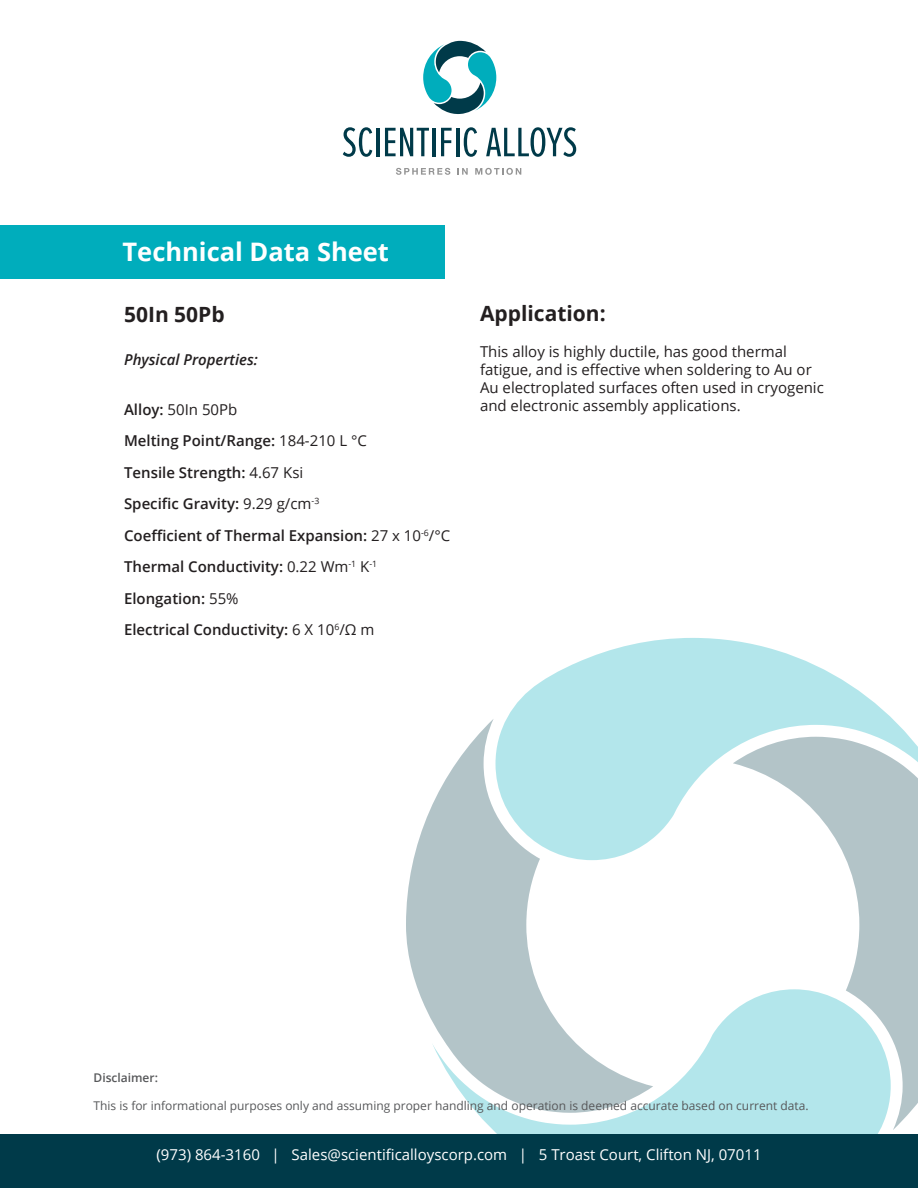
<style>
.page{position:relative;width:918px;height:1188px;background:#fff}
.page>*{position:absolute;margin:0;border:0;box-sizing:border-box;transform-origin:0 0}
.t1{font:700 25.5px "Open Sans";color:#fff}
.t2{font:700 21px "Open Sans";color:#231f20}
.t3{font:600 15px/31.5px "Open Sans";color:#231f20}
.t4{font:15px/18px "Open Sans";color:#231f20}
.t5{font:15px "Open Sans";color:#fff}
.t6{font:italic 600 15px "Open Sans";color:#231f20}
.t7{font:12px "Open Sans";color:#57585a}
.t8{font:600 12px "Open Sans";color:#57585a}
.s1{font-weight:400}
</style>
<div class="page">
<svg style="left:343px;top:127px;width:29px;height:30px"></svg>
<hr style="left:376px;top:128px;width:4px;height:28px;background:#003a49">
<svg style="left:385px;top:128px;width:44px;height:28px"></svg>
<hr style="left:432px;top:128px;width:4px;height:28px;background:#003a49">
<svg style="left:441px;top:128px;width:11px;height:28px"></svg>
<hr style="left:456px;top:128px;width:3px;height:28px;background:#003a49">
<svg style="left:464px;top:127px;width:13px;height:30px"></svg>
<svg style="left:486px;top:127px;width:90px;height:30px"></svg>
<svg style="left:396px;top:168px;width:54px;height:7px"></svg>
<svg style="left:458px;top:168px;width:10px;height:7px"></svg>
<svg style="left:475px;top:168px;width:46px;height:7px"></svg>
<svg style="left:423px;top:41px;width:73px;height:73px"></svg>
<div style="left:0;top:225px;width:445px;height:54px;background:#00adbc"></div>
<div style="left:0;top:1134px;width:918px;height:54px;background:#003a49"></div>
<svg style="left:506px;top:638px;width:404px;height:200px;fill:#b3e6eb"></svg>
<svg style="left:477px;top:1011px;width:403px;height:123px;fill:#b3e6eb"></svg>
<svg style="left:406px;top:719px;width:247px;height:394px"></svg>
<svg style="left:733px;top:737px;width:185px;height:393px"></svg>
<h1 class="t1" style="left:123px;top:234px;width:268px">Technical Data Sheet</h1>
<h2 class="t2" style="left:124px;top:300px;width:102px">50In 50Pb</h2>
<p class="t6" style="left:124px;top:349px;width:135px">Physical Properties:</p>
<p class="t3" style="left:124px;top:393px;width:328px">Alloy: <span class="s1">50In 50Pb<br></span>Melting Point/Range: <span class="s1">184-210 L °C<br></span>Tensile Strength: <span class="s1">4.67 Ksi<br></span>Specific Gravity: <span class="s1">9.29 g/cm</span><sup>-3<br></sup>Coefficient of Thermal Expansion: <span class="s1">27 x 10</span><sup>-6</sup><span class="s1">/°C<br></span>Thermal Conductivity: <span class="s1">0.22 Wm</span><sup>-1</sup> <span class="s1">K</span><sup>-1<br></sup>Elongation: <span class="s1">55%<br></span>Electrical Conductivity: <span class="s1">6 X 10</span><sup>6</sup><span class="s1">/Ω m</span></p>
<h2 class="t2" style="left:480px;top:299px;width:127px">Application:</h2>
<p class="t4" style="left:480px;top:342px;width:345px">This alloy is highly ductile, has good thermal fatigue, and is effective when soldering to Au or Au electroplated surfaces often used in cryogenic and electronic assembly applications.</p>
<p class="t8" style="left:94px;top:1069px;width:66px">Disclaimer:</p>
<p class="t7" style="left:94px;top:1098px;width:717px">This is for informational purposes only and assuming proper handling and operation is deemed accurate based on current data.</p>
<p class="t5" style="left:157px;top:1145px;width:607px">(973) 864-3160 | Sales@scientificalloyscorp.com | 5 Troast Court, Clifton NJ, 07011</p>
</div>
